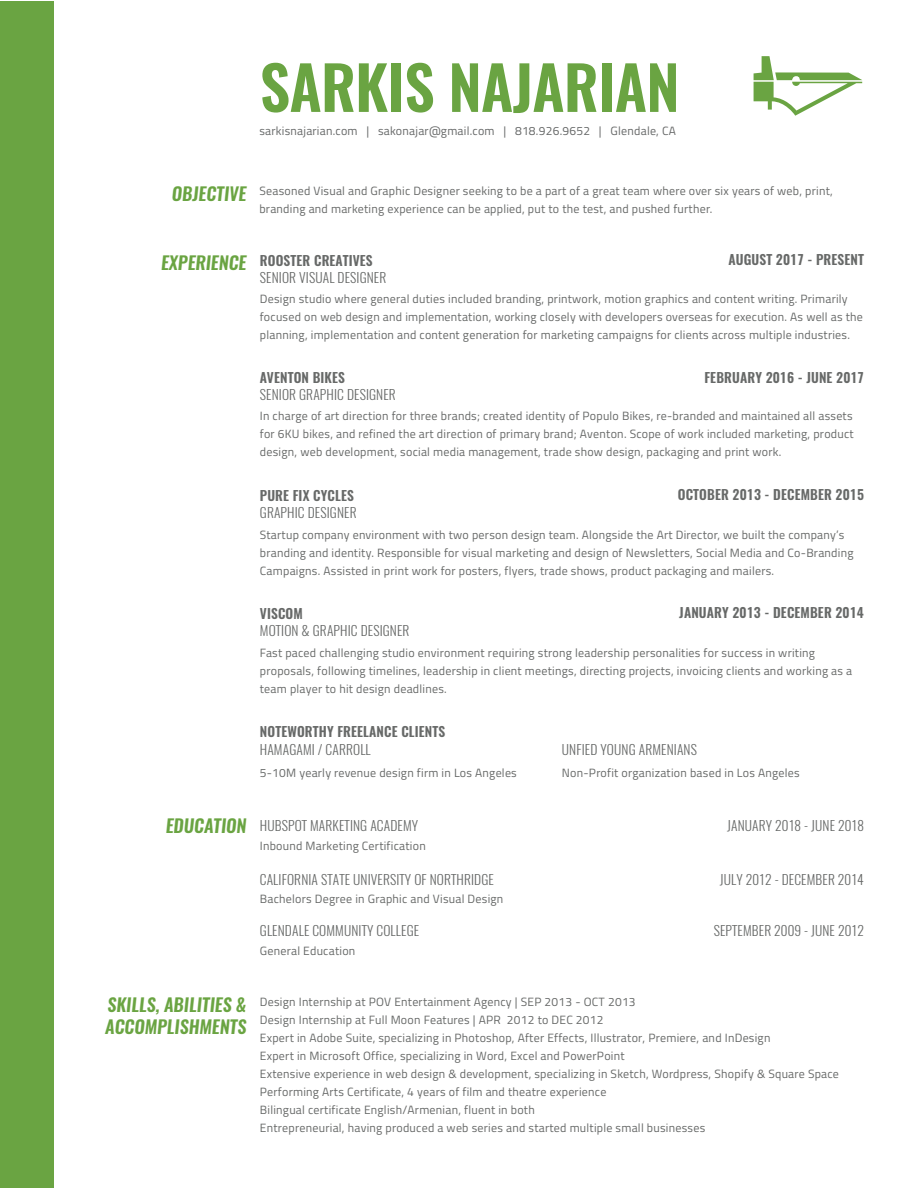
<style>
.page{position:relative;width:918px;height:1188px;background:#fff}
.page>*{position:absolute;margin:0;border:0;box-sizing:border-box;transform-origin:0 0}
.t1{font:600 60px "Oswald";letter-spacing:-.01em;color:#6aa442}
.t2{font:italic 600 18px "Oswald";color:#6aa442}
.t3{font:300 13.5px "Oswald";letter-spacing:.01em;color:#676968}
.t4{font:600 13.5px "Oswald";letter-spacing:.01em;color:#676968}
.t5{font:12px/18px "Titillium";letter-spacing:.02em;color:#676968}
.t6{font:12px "Titillium";letter-spacing:.02em;color:#666868}
</style>
<div class="page">
<svg style="left:754px;top:56px;width:108px;height:60px"></svg>
<div style="left:0;top:1px;width:54px;height:1186px;background:#6aa442"></div>
<p class="t1" style="left:260px;top:46px;width:421px">SARKIS NAJARIAN</p>
<p class="t6" style="left:259px;top:122px;width:418px">sarkisnajarian.com | sakonajar@gmail.com | 818.926.9652 | Glendale, CA</p>
<p class="t2" style="left:172px;top:181px;width:76px">OBJECTIVE</p>
<p class="t5" style="left:259px;top:181px;width:575px">Seasoned Visual and Graphic Designer seeking to be a part of a great team where over six years of web, print, branding and marketing experience can be applied, put to the test, and pushed further.</p>
<p class="t2" style="left:161px;top:250px;width:87px">EXPERIENCE</p>
<p class="t4" style="left:260px;top:251px;width:114px">ROOSTER CREATIVES</p>
<p class="t3" style="left:260px;top:268px;width:128px">SENIOR VISUAL DESIGNER</p>
<p class="t4" style="left:728px;top:250px;width:137px">AUGUST 2017 - PRESENT</p>
<p class="t5" style="left:260px;top:289px;width:605px">Design studio where general duties included branding, printwork, motion graphics and content writing. Primarily focused on web design and implementation, working closely with developers overseas for execution. As well as the planning, implementation and content generation for marketing campaigns for clients across multiple industries.</p>
<p class="t4" style="left:260px;top:368px;width:87px">AVENTON BIKES</p>
<p class="t3" style="left:260px;top:385px;width:138px">SENIOR GRAPHIC DESIGNER</p>
<p class="t4" style="left:704px;top:368px;width:161px">FEBRUARY 2016 - JUNE 2017</p>
<p class="t5" style="left:260px;top:406px;width:595px;text-align:justify">In charge of art direction for three brands; created identity of Populo Bikes, re-branded and maintained all assets for 6KU bikes, and refined the art direction of primary brand; Aventon. Scope of work included marketing, product design, web development, social media management, trade show design, packaging and print work.</p>
<p class="t4" style="left:260px;top:486px;width:96px">PURE FIX CYCLES</p>
<p class="t3" style="left:260px;top:503px;width:98px">GRAPHIC DESIGNER</p>
<p class="t4" style="left:678px;top:485px;width:188px">OCTOBER 2013 - DECEMBER 2015</p>
<p class="t5" style="left:260px;top:525px;width:595px">Startup company environment with two person design team. Alongside the Art Director, we built the company’s branding and identity. Responsible for visual marketing and design of Newsletters, Social Media and Co-Branding<br>Campaigns. Assisted in print work for posters, flyers, trade shows, product packaging and mailers.</p>
<p class="t4" style="left:260px;top:604px;width:44px">VISCOM</p>
<p class="t3" style="left:260px;top:621px;width:151px">MOTION &amp; GRAPHIC DESIGNER</p>
<p class="t4" style="left:679px;top:603px;width:186px">JANUARY 2013 - DECEMBER 2014</p>
<p class="t5" style="left:260px;top:643px;width:594px">Fast paced challenging studio environment requiring strong leadership personalities for success in writing proposals, following timelines, leadership in client meetings, directing projects, invoicing clients and working as a team player to hit design deadlines.</p>
<p class="t4" style="left:260px;top:722px;width:187px">NOTEWORTHY FREELANCE CLIENTS</p>
<p class="t3" style="left:260px;top:740px;width:112px">HAMAGAMI / CARROLL</p>
<p class="t5" style="left:260px;top:763px;width:259px">5-10M yearly revenue design firm in Los Angeles</p>
<p class="t3" style="left:562px;top:740px;width:137px">UNFIED YOUNG ARMENIANS</p>
<p class="t5" style="left:562px;top:763px;width:239px">Non-Profit organization based in Los Angeles</p>
<p class="t2" style="left:166px;top:813px;width:82px">EDUCATION</p>
<p class="t3" style="left:260px;top:816px;width:160px">HUBSPOT MARKETING ACADEMY</p>
<p class="t5" style="left:260px;top:836px;width:167px">Inbound Marketing Certification</p>
<p class="t3" style="left:260px;top:870px;width:236px">CALIFORNIA STATE UNIVERSITY OF NORTHRIDGE</p>
<p class="t5" style="left:260px;top:889px;width:245px">Bachelors Degree in Graphic and Visual Design</p>
<p class="t3" style="left:260px;top:921px;width:161px">GLENDALE COMMUNITY COLLEGE</p>
<p class="t5" style="left:260px;top:941px;width:97px">General Education</p>
<p class="t3" style="left:727px;top:816px;width:138px">JANUARY 2018 - JUNE 2018</p>
<p class="t3" style="left:720px;top:870px;width:146px">JULY 2012 - DECEMBER 2014</p>
<p class="t3" style="left:714px;top:921px;width:152px">SEPTEMBER 2009 - JUNE 2012</p>
<p class="t2" style="left:108px;top:992px;width:140px">SKILLS, ABILITIES &amp;</p>
<p class="t2" style="left:105px;top:1014px;width:143px">ACCOMPLISHMENTS</p>
<p class="t5" style="left:260px;top:992px;width:377px">Design Internship at POV Entertainment Agency | SEP 2013 - OCT 2013</p>
<p class="t5" style="left:260px;top:1010px;width:345px">Design Internship at Full Moon Features | APR 2012 to DEC 2012</p>
<p class="t5" style="left:260px;top:1028px;width:512px">Expert in Adobe Suite, specializing in Photoshop, After Effects, Illustrator, Premiere, and InDesign</p>
<p class="t5" style="left:260px;top:1046px;width:366px">Expert in Microsoft Office, specializing in Word, Excel and PowerPoint</p>
<p class="t5" style="left:260px;top:1064px;width:581px">Extensive experience in web design &amp; development, specializing in Sketch, Wordpress, Shopify &amp; Square Space</p>
<p class="t5" style="left:260px;top:1082px;width:348px">Performing Arts Certificate, 4 years of film and theatre experience<br>Bilingual certificate English/Armenian, fluent in both</p>
<p class="t5" style="left:260px;top:1118px;width:447px">Entrepreneurial, having produced a web series and started multiple small businesses</p>
</div>
